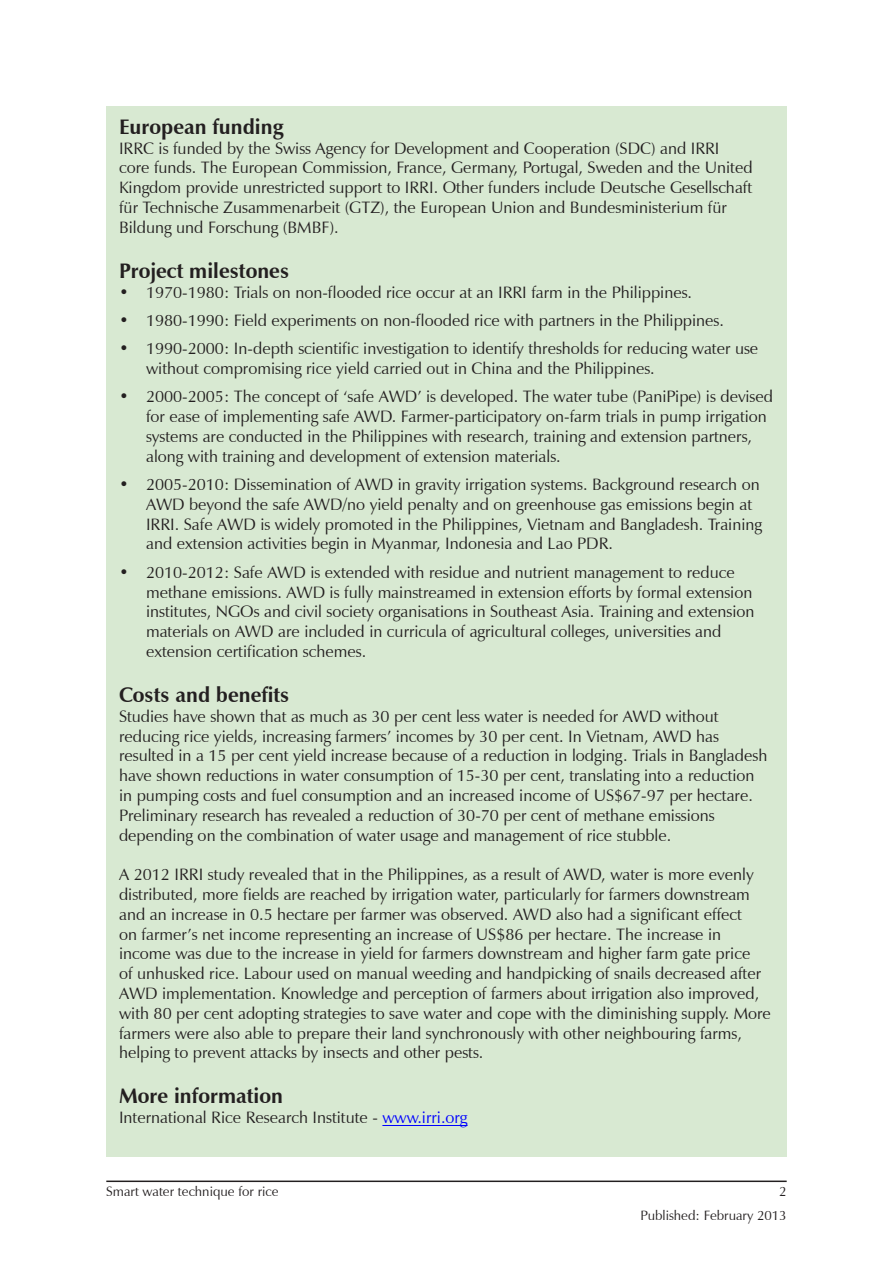
<style>
.page{position:relative;width:893px;height:1263px;background:#fff}
.page>*{position:absolute;margin:0;border:0;box-sizing:border-box;transform-origin:0 0}
.Facts_box{font:700 21px "Zapf Humanist 601 BT";color:#231f20}
.Facts_box-2{font:16.5px/19.8px "Zapf Humanist 601 BT";color:#231f20}
.t1{font:13.5px "Zapf Humanist 601 BT";color:#231f20}
.s1{color:#00f}
</style>
<div class="page">
<hr style="left:106px;top:1180px;width:681px;height:2px;background:#231f20">
<div style="left:106px;top:106px;width:681px;height:1051px;background:#d8e9d2"></div>
<hr style="left:382px;top:1125px;width:85px;height:1px;background:#00f">
<p class="Facts_box" style="left:119px;top:114px;width:166px">European funding</p>
<p class="Facts_box-2" style="left:119px;top:138px;width:635px">IRRC is funded by the Swiss Agency for Development and Cooperation (SDC) and IRRI core funds. The European Commission, France, Germany, Portugal, Sweden and the United Kingdom provide unrestricted support to IRRI. Other funders include Deutsche Gesellschaft für Technische Zusammenarbeit (GTZ), the European Union and Bundesministerium für Bildung und Forschung (BMBF).</p>
<p class="Facts_box" style="left:119px;top:258px;width:172px">Project milestones</p>
<p class="Facts_box-2" style="left:119px;top:282px;width:575px">• 1970-1980: Trials on non-flooded rice occur at an IRRI farm in the Philippines.</p>
<p class="Facts_box-2" style="left:119px;top:310px;width:606px">• 1980-1990: Field experiments on non-flooded rice with partners in the Philippines.</p>
<p class="Facts_box-2" style="left:146px;top:339px;width:614px;text-indent:-27px">• 1990-2000: In-depth scientific investigation to identify thresholds for reducing water use without compromising rice yield carried out in China and the Philippines.</p>
<p class="Facts_box-2" style="left:146px;top:387px;width:629px;text-indent:-27px">• 2000-2005: The concept of ‘safe AWD’ is developed. The water tube (PaniPipe) is devised for ease of implementing safe AWD. Farmer-participatory on-farm trials in pump irrigation systems are conducted in the Philippines with research, training and extension partners, along with training and development of extension materials.</p>
<p class="Facts_box-2" style="left:146px;top:474px;width:617px;text-indent:-27px">• 2005-2010: Dissemination of AWD in gravity irrigation systems. Background research on AWD beyond the safe AWD/no yield penalty and on greenhouse gas emissions begin at IRRI. Safe AWD is widely promoted in the Philippines, Vietnam and Bangladesh. Training and extension activities begin in Myanmar, Indonesia and Lao PDR.</p>
<p class="Facts_box-2" style="left:146px;top:562px;width:610px;text-indent:-27px">• 2010-2012: Safe AWD is extended with residue and nutrient management to reduce methane emissions. AWD is fully mainstreamed in extension efforts by formal extension institutes, NGOs and civil society organisations in Southeast Asia. Training and extension materials on AWD are included in curricula of agricultural colleges, universities and extension certification schemes.</p>
<p class="Facts_box" style="left:119px;top:682px;width:172px">Costs and benefits</p>
<p class="Facts_box-2" style="left:119px;top:706px;width:650px">Studies have shown that as much as 30 per cent less water is needed for AWD without reducing rice yields, increasing farmers’ incomes by 30 per cent. In Vietnam, AWD has resulted in a 15 per cent yield increase because of a reduction in lodging. Trials in Bangladesh have shown reductions in water consumption of 15-30 per cent, translating into a reduction in pumping costs and fuel consumption and an increased income of US$67-97 per hectare.<br>Preliminary research has revealed a reduction of 30-70 per cent of methane emissions depending on the combination of water usage and management of rice stubble.</p>
<p class="Facts_box-2" style="left:119px;top:865px;width:653px">A 2012 IRRI study revealed that in the Philippines, as a result of AWD, water is more evenly distributed, more fields are reached by irrigation water, particularly for farmers downstream and an increase in 0.5 hectare per farmer was observed. AWD also had a significant effect<br>on farmer’s net income representing an increase of US$86 per hectare. The increase in income was due to the increase in yield for farmers downstream and higher farm gate price<br>of unhusked rice. Labour used on manual weeding and handpicking of snails decreased after AWD implementation. Knowledge and perception of farmers about irrigation also improved, with 80 per cent adopting strategies to save water and cope with the diminishing supply. More farmers were also able to prepare their land synchronously with other neighbouring farms, helping to prevent attacks by insects and other pests.</p>
<p class="Facts_box" style="left:119px;top:1083px;width:166px">More information</p>
<p class="Facts_box-2" style="left:119px;top:1108px;width:350px">International Rice Research Institute - <span class="s1">www.irri.org</span></p>
<p class="t1" style="left:106px;top:1183px;width:174px">Smart water technique for rice</p>
<p class="t1" style="left:779px;top:1183px;width:9px">2</p>
<p class="t1" style="left:641px;top:1207px;width:148px">Published: February 2013</p>
</div>
